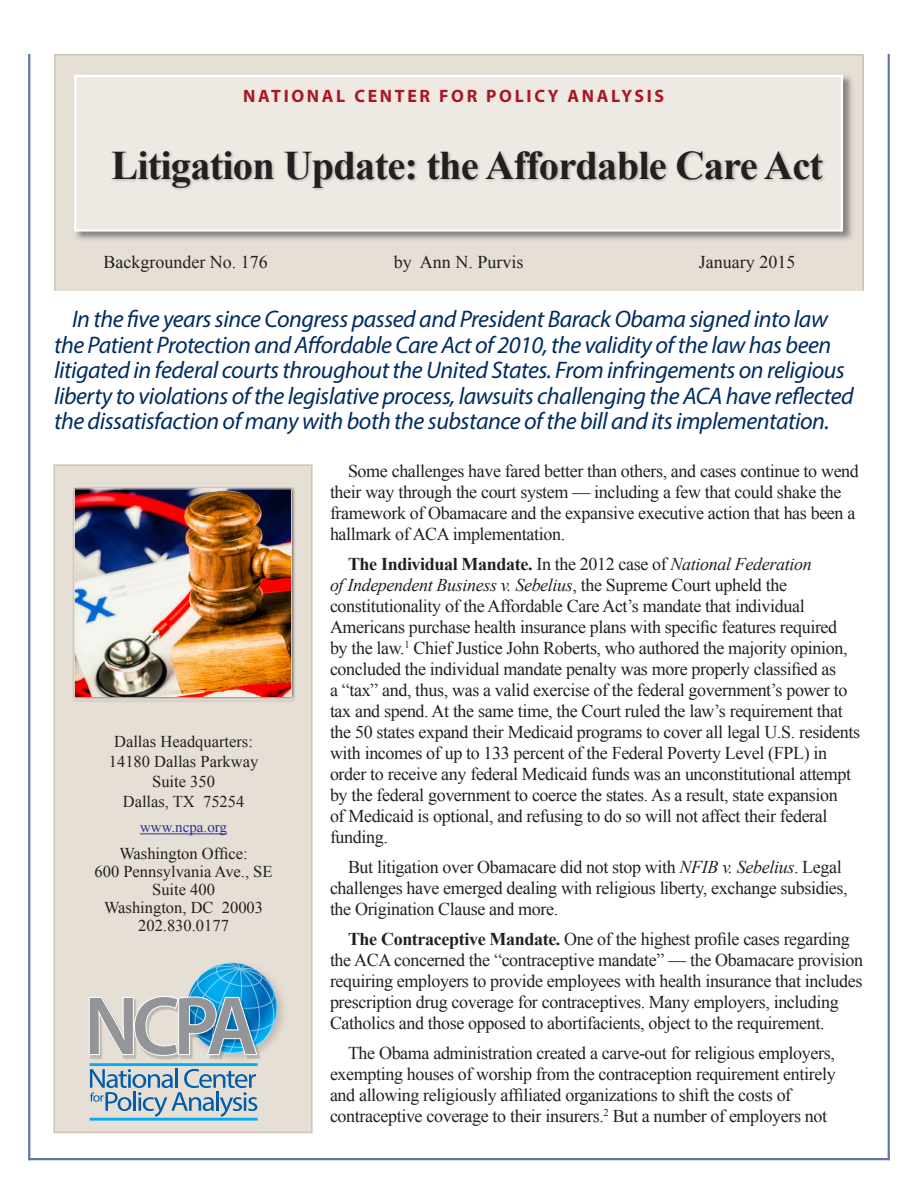
<style>
.page{position:relative;width:918px;height:1188px;background:#fff}
.page>*{position:absolute;margin:0;border:0;box-sizing:border-box;transform-origin:0 0}
.NCPA_Text_for_Body_o{font:700 40.5px "Times New Roman";letter-spacing:-.02em;color:#231f20}
.NCPA_Text_for_Body_o-2{font:italic 24px/25.5px "Myriad Pro";letter-spacing:-.02em;color:#002c62}
.NCPA_Text_for_Body_o-3{font:18px/21px "Times New Roman";letter-spacing:-.02em;color:#231f20}
.NCPA_Text_for_Body_o-4{font:18px "Times New Roman";color:#231f20}
.t1{font:700 18px "Myriad Pro";letter-spacing:.15em;color:#a81725}
.Address{font:16.5px "Times New Roman";color:#231f20}
.Address-2{font:15px "Times New Roman";color:#2e3092}
.s1{font-weight:700}
.s2{font-style:italic}
</style>
<div class="page">
<div style="left:54px;top:54px;width:810px;height:237px;background:#e6dfd6"></div>
<img style="left:72px;top:72px;width:783px;height:172px">
<div style="left:74px;top:75px;width:769px;height:157px;background:#eee9e3"></div>
<div style="left:53px;top:464px;width:260px;height:669px;background:#e6dfd6;border:2px solid #d1c3b3"></div>
<div style="left:110px;top:150px;width:717px;height:41px;background:#231f20;opacity:.3"></div>
<hr style="left:28px;top:54px;width:2px;height:1106px;background:#6578a2">
<hr style="left:888px;top:54px;width:2px;height:1106px;background:#6578a2">
<hr style="left:28px;top:1158px;width:862px;height:2px;background:#6578a2">
<hr style="left:140px;top:834px;width:87px;height:1px;background:#2e3092">
<div style="left:72px;top:487px;width:224px;height:216px;background:#231f20;opacity:.75"></div>
<img style="left:76px;top:491px;width:214px;height:205px">
<div style="left:74px;top:489px;width:218px;height:210px;border:1px solid #e6dfd6"></div>
<img style="left:277px;top:989px;width:6px;height:46px">
<hr style="left:175px;top:1068px;width:3px;height:20px;background:#015dac">
<svg style="left:90px;top:1069px;width:167px;height:48px"></svg>
<hr style="left:90px;top:1118px;width:168px;height:3px;background:#00aeef">
<hr style="left:90px;top:1063px;width:168px;height:3px;background:#00aeef">
<img style="left:90px;top:1056px;width:171px;height:4px">
<svg style="left:89px;top:962px;width:188px;height:94px"></svg>
<p class="t1" style="left:243px;top:84px;width:422px">NATIONAL CENTER FOR POLICY ANALYSIS</p>
<p class="NCPA_Text_for_Body_o" style="left:111px;top:137px;width:713px">Litigation Update: the Affordable Care Act</p>
<p class="NCPA_Text_for_Body_o-4" style="left:104px;top:250px;width:166px">Backgrounder No. 176</p>
<p class="NCPA_Text_for_Body_o-4" style="left:394px;top:250px;width:131px">by Ann N. Purvis</p>
<p class="NCPA_Text_for_Body_o-4" style="left:699px;top:250px;width:98px">January 2015</p>
<p class="NCPA_Text_for_Body_o-2" style="left:54px;top:306px;width:801px;text-indent:18px">In the five years since Congress passed and President Barack Obama signed into law the Patient Protection and Affordable Care Act of 2010, the validity of the law has been litigated in federal courts throughout the United States. From infringements on religious liberty to violations of the legislative process, lawsuits challenging the ACA have reflected the dissatisfaction of many with both the substance of the bill and its implementation.</p>
<p class="NCPA_Text_for_Body_o-3" style="left:330px;top:460px;width:530px;text-indent:18px">Some challenges have fared better than others, and cases continue to wend their way through the court system — including a few that could shake the framework of Obamacare and the expansive executive action that has been a hallmark of ACA implementation.</p>
<p class="NCPA_Text_for_Body_o-3" style="left:330px;top:553px;width:532px;text-indent:18px"><span class="s1">The Individual Mandate.</span> In the 2012 case of <span class="s2">National Federation<br>of Independent Business v. Sebelius</span>, the Supreme Court upheld the constitutionality of the Affordable Care Act’s mandate that individual Americans purchase health insurance plans with specific features required<br>by the law.<sup>1</sup> Chief Justice John Roberts, who authored the majority opinion, concluded the individual mandate penalty was more properly classified as<br>a “tax” and, thus, was a valid exercise of the federal government’s power to tax and spend. At the same time, the Court ruled the law’s requirement that the 50 states expand their Medicaid programs to cover all legal U.S. residents with incomes of up to 133 percent of the Federal Poverty Level (FPL) in order to receive any federal Medicaid funds was an unconstitutional attempt by the federal government to coerce the states. As a result, state expansion<br>of Medicaid is optional, and refusing to do so will not affect their federal funding.</p>
<p class="NCPA_Text_for_Body_o-3" style="left:330px;top:856px;width:519px;text-indent:18px">But litigation over Obamacare did not stop with <span class="s2">NFIB v. Sebelius</span>. Legal challenges have emerged dealing with religious liberty, exchange subsidies, the Origination Clause and more.</p>
<p class="NCPA_Text_for_Body_o-3" style="left:330px;top:928px;width:535px;text-indent:18px"><span class="s1">The Contraceptive Mandate.</span> One of the highest profile cases regarding the ACA concerned the “contraceptive mandate” — the Obamacare provision requiring employers to provide employees with health insurance that includes prescription drug coverage for contraceptives. Many employers, including Catholics and those opposed to abortifacients, object to the requirement.</p>
<p class="NCPA_Text_for_Body_o-3" style="left:330px;top:1042px;width:507px;text-indent:18px">The Obama administration created a carve-out for religious employers, exempting houses of worship from the contraception requirement entirely and allowing religiously affiliated organizations to shift the costs of contraceptive coverage to their insurers.<sup>2</sup> But a number of employers not</p>
<p class="Address" style="left:114px;top:731px;width:140px">Dallas Headquarters:</p>
<p class="Address" style="left:109px;top:751px;width:151px">14180 Dallas Parkway</p>
<p class="Address" style="left:152px;top:770px;width:64px">Suite 350</p>
<p class="Address" style="left:123px;top:790px;width:123px">Dallas, TX 75254</p>
<p class="Address-2" style="left:140px;top:817px;width:89px">www.ncpa.org</p>
<p class="Address" style="left:119px;top:843px;width:130px">Washington Office:</p>
<p class="Address" style="left:95px;top:861px;width:179px">600 Pennsylvania Ave., SE</p>
<p class="Address" style="left:152px;top:879px;width:64px">Suite 400</p>
<p class="Address" style="left:104px;top:897px;width:161px">Washington, DC 20003</p>
<p class="Address" style="left:138px;top:915px;width:92px">202.830.0177</p>
</div>
